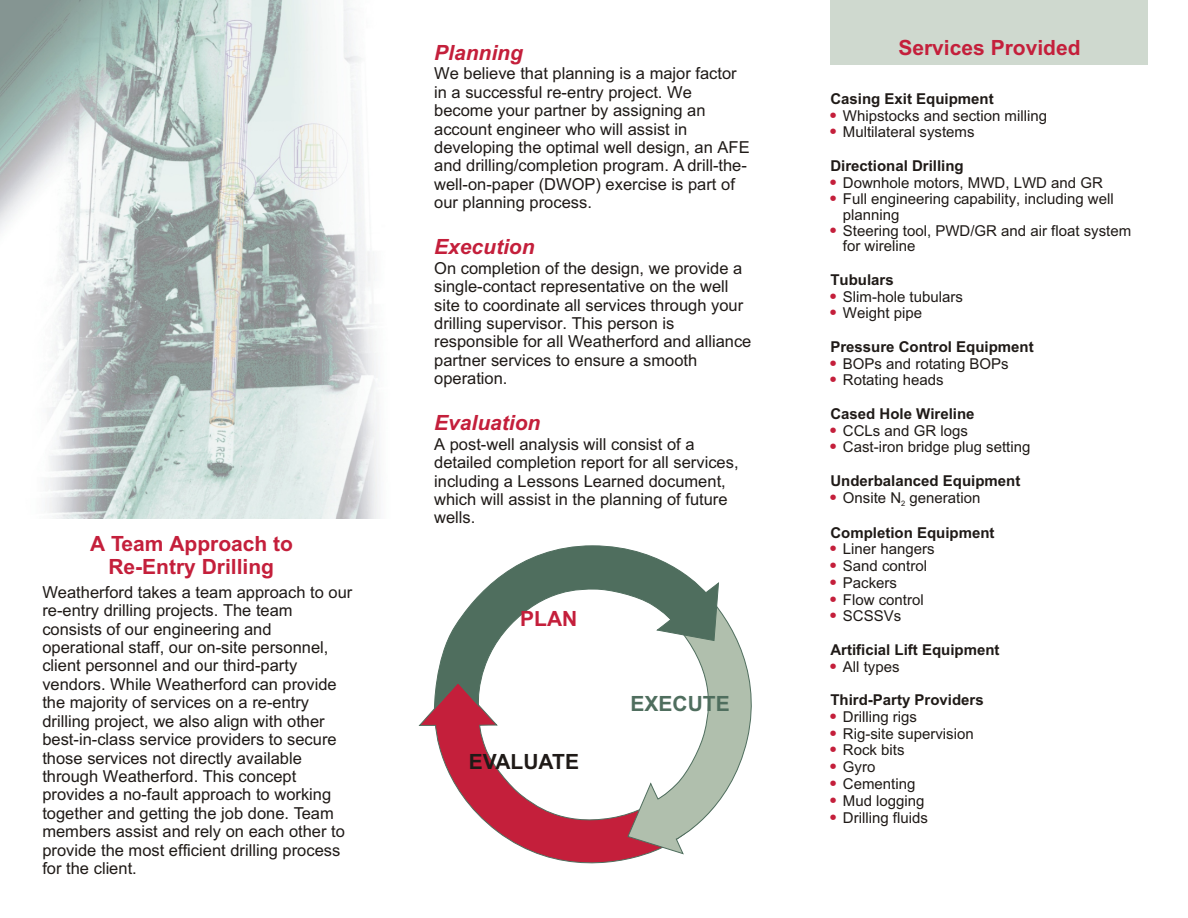
<style>
.page{position:relative;width:1188px;height:918px;background:#fff}
.page>*{position:absolute;margin:0;border:0;box-sizing:border-box;transform-origin:0 0}
.t1{font:700 21px/23.4px "Arial";color:#c41f3b;text-align:center}
.t2{font:italic 700 21px "Arial";color:#c41f3b}
.t3{font:700 21px "Arial";color:#1f1a17}
.t4{font:700 21px "Arial";color:#4f6e5e}
.t5{font:16.5px/18.5px "Arial";color:#1f1a17}
.t6{font:15px/16.8px "Arial";color:#1f1a17}
.t7{font:700 15px/16.8px "Arial";color:#1f1a17}
.s1{font-weight:400}
</style>
<div class="page">
<div style="left:830px;top:0;width:318px;height:65px;background:#cfd9cf"></div>
<img style="left:0;top:0;width:380px;height:518px">
<svg style="left:419px;top:708px;width:265px;height:156px"></svg>
<svg style="left:622px;top:609px;width:130px;height:245px"></svg>
<svg style="left:434px;top:546px;width:285px;height:163px"></svg>
<p class="t1" style="left:90px;top:534px;width:205px">A Team Approach to<br>Re-Entry Drilling</p>
<p class="t5" style="left:42px;top:584px;width:311px">Weatherford takes a team approach to our re-entry drilling projects. The team consists of our engineering and operational staff, our on-site personnel, client personnel and our third-party vendors. While Weatherford can provide the majority of services on a re-entry drilling project, we also align with other best-in-class service providers to secure those services not directly available through Weatherford. This concept provides a no-fault approach to working together and getting the job done. Team members assist and rely on each other to provide the most efficient drilling process for the client.</p>
<p class="t2" style="left:434px;top:45px;width:90px">Planning</p>
<p class="t5" style="left:434px;top:66px;width:317px">We believe that planning is a major factor in a successful re-entry project. We become your partner by assigning an account engineer who will assist in developing the optimal well design, an AFE and drilling/completion program. A drill-the&shy;well-on-paper (DWOP) exercise is part of our planning process.</p>
<p class="t2" style="left:434px;top:239px;width:102px">Execution</p>
<p class="t5" style="left:434px;top:260px;width:319px">On completion of the design, we provide a single-contact representative on the well site to coordinate all services through your drilling supervisor. This person is responsible for all Weatherford and alliance partner services to ensure a smooth operation.</p>
<p class="t2" style="left:434px;top:415px;width:108px">Evaluation</p>
<p class="t5" style="left:434px;top:436px;width:306px">A post-well analysis will consist of a detailed completion report for all services, including a Lessons Learned document, which will assist in the planning of future wells.</p>
<p class="t1" style="left:520px;top:609px;width:59px">PLAN</p>
<p class="t3" style="left:469px;top:754px;width:112px">EVALUATE</p>
<p class="t4" style="left:631px;top:696px;width:101px">EXECUTE</p>
<p class="t1" style="left:898px;top:38px;width:184px">Services Provided</p>
<p class="t7" style="left:830px;top:92px;width:165px">Casing Exit Equipment</p>
<p class="t6" style="left:843px;top:108px;width:206px">Whipstocks and section milling<br>Multilateral systems</p>
<p class="t7" style="left:830px;top:159px;width:135px">Directional Drilling</p>
<p class="t6" style="left:843px;top:175px;width:272px">Downhole motors, MWD, LWD and GR<br>Full engineering capability, including well</p>
<p class="t6" style="left:843px;top:207px;width:290px">planning<br>Steering tool, PWD/GR and air float system</p>
<p class="t6" style="left:843px;top:239px;width:74px">for wireline</p>
<p class="t7" style="left:830px;top:273px;width:65px">Tubulars</p>
<p class="t6" style="left:843px;top:289px;width:122px">Slim-hole tubulars<br>Weight pipe</p>
<p class="t7" style="left:830px;top:340px;width:205px">Pressure Control Equipment</p>
<p class="t6" style="left:843px;top:356px;width:167px">BOPs and rotating BOPs<br>Rotating heads</p>
<p class="t7" style="left:830px;top:407px;width:146px">Cased Hole Wireline</p>
<p class="t6" style="left:843px;top:423px;width:189px">CCLs and GR logs<br>Cast-iron bridge plug setting</p>
<p class="t7" style="left:843px;top:474px;width:179px;text-indent:-12px">Underbalanced Equipment<br><span class="s1">Onsite N</span><sub>2</sub> <span class="s1">generation</span></p>
<p class="t7" style="left:830px;top:525px;width:166px">Completion Equipment</p>
<p class="t6" style="left:843px;top:542px;width:93px">Liner hangers<br>Sand control<br>Packers<br>Flow control<br>SCSSVs</p>
<p class="t7" style="left:830px;top:643px;width:171px">Artificial Lift Equipment</p>
<p class="t6" style="left:843px;top:659px;width:58px">All types</p>
<p class="t7" style="left:830px;top:693px;width:155px">Third-Party Providers</p>
<p class="t6" style="left:843px;top:710px;width:132px">Drilling rigs<br>Rig-site supervision<br>Rock bits<br>Gyro<br>Cementing<br>Mud logging<br>Drilling fluids</p>
</div>
